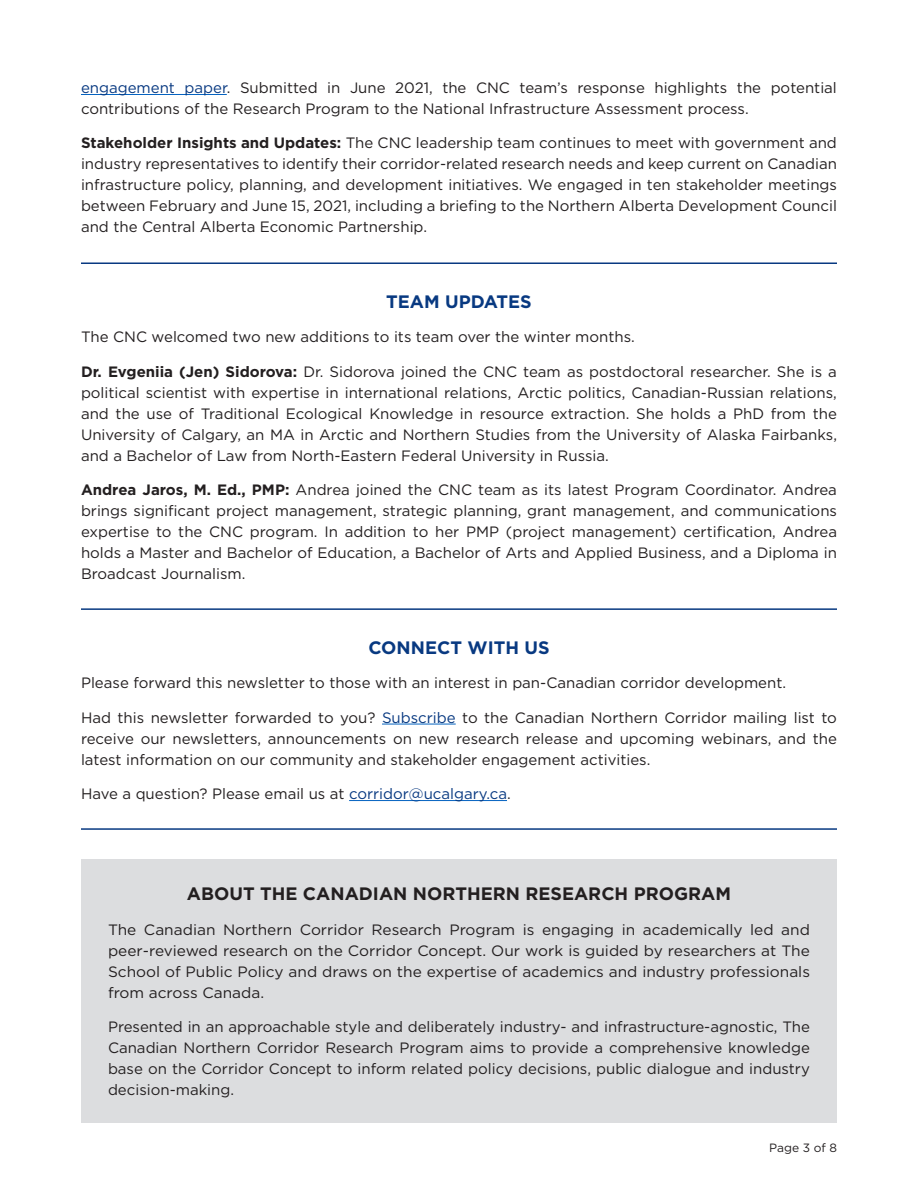
<style>
.page{position:relative;width:918px;height:1188px;background:#fff}
.page>*{position:absolute;margin:0;border:0;box-sizing:border-box;transform-origin:0 0}
.t1{font:700 18px "Gotham";color:#231f20}
.t2{font:700 18px "Gotham";color:#083981}
.t3{font:15px/21px "Gotham";color:#231f20;text-align:justify}
.t4{font:12px "Gotham";color:#231f20}
.s1{color:#083981}
.s2{font-weight:700}
</style>
<div class="page">
<hr style="left:81px;top:94px;width:146px;height:1px;background:#0563c1">
<hr style="left:382px;top:724px;width:74px;height:1px;background:#0563c1">
<hr style="left:349px;top:800px;width:158px;height:1px;background:#0563c1">
<div style="left:81px;top:859px;width:756px;height:263px;background:#dcdddf"></div>
<hr style="left:81px;top:262px;width:756px;height:2px;background:#083981">
<hr style="left:81px;top:608px;width:756px;height:2px;background:#083981">
<hr style="left:81px;top:828px;width:756px;height:2px;background:#083981">
<p class="t3" style="left:81px;top:77px;width:757px"><span class="s1">engagement paper</span>. Submitted in June 2021, the CNC team’s response highlights the potential contributions of the Research Program to the National Infrastructure Assessment process.</p>
<p class="t3" style="left:81px;top:132px;width:758px"><span class="s2">Stakeholder Insights and Updates:</span> The CNC leadership team continues to meet with government and industry representatives to identify their corridor-related research needs and keep current on Canadian infrastructure policy, planning, and development initiatives. We engaged in ten stakeholder meetings between February and June 15, 2021, including a briefing to the Northern Alberta Development Council and the Central Alberta Economic Partnership.</p>
<p class="t2" style="left:386px;top:289px;width:147px">TEAM UPDATES</p>
<p class="t3" style="left:81px;top:326px;width:555px">The CNC welcomed two new additions to its team over the winter months.</p>
<p class="t3" style="left:81px;top:361px;width:758px"><span class="s2">Dr. Evgeniia (Jen) Sidorova:</span> Dr. Sidorova joined the CNC team as postdoctoral researcher. She is a political scientist with expertise in international relations, Arctic politics, Canadian-Russian relations, and the use of Traditional Ecological Knowledge in resource extraction. She holds a PhD from the University of Calgary, an MA in Arctic and Northern Studies from the University of Alaska Fairbanks, and a Bachelor of Law from North-Eastern Federal University in Russia.</p>
<p class="t3" style="left:81px;top:479px;width:758px"><span class="s2">Andrea Jaros, M. Ed., PMP:</span> Andrea joined the CNC team as its latest Program Coordinator. Andrea brings significant project management, strategic planning, grant management, and communications expertise to the CNC program. In addition to her PMP (project management) certification, Andrea holds a Master and Bachelor of Education, a Bachelor of Arts and Applied Business, and a Diploma in Broadcast Journalism.</p>
<p class="t2" style="left:368px;top:635px;width:183px">CONNECT WITH US</p>
<p class="t3" style="left:81px;top:672px;width:707px">Please forward this newsletter to those with an interest in pan-Canadian corridor development.</p>
<p class="t3" style="left:81px;top:706px;width:758px">Had this newsletter forwarded to you? <span class="s1">Subscribe</span> to the Canadian Northern Corridor mailing list to receive our newsletters, announcements on new research release and upcoming webinars, and the latest information on our community and stakeholder engagement activities.</p>
<p class="t3" style="left:81px;top:783px;width:431px">Have a question? Please email us at <span class="s1">corridor@ucalgary.ca</span>.</p>
<p class="t1" style="left:187px;top:882px;width:546px">ABOUT THE CANADIAN NORTHERN RESEARCH PROGRAM</p>
<p class="t3" style="left:108px;top:919px;width:704px">The Canadian Northern Corridor Research Program is engaging in academically led and peer-reviewed research on the Corridor Concept. Our work is guided by researchers at The School of Public Policy and draws on the expertise of academics and industry professionals from across Canada.</p>
<p class="t3" style="left:108px;top:1016px;width:703px">Presented in an approachable style and deliberately industry- and infrastructure-agnostic, The Canadian Northern Corridor Research Program aims to provide a comprehensive knowledge base on the Corridor Concept to inform related policy decisions, public dialogue and industry decision-making.</p>
<p class="t4" style="left:769px;top:1140px;width:69px">Page 3 of 8</p>
</div>
